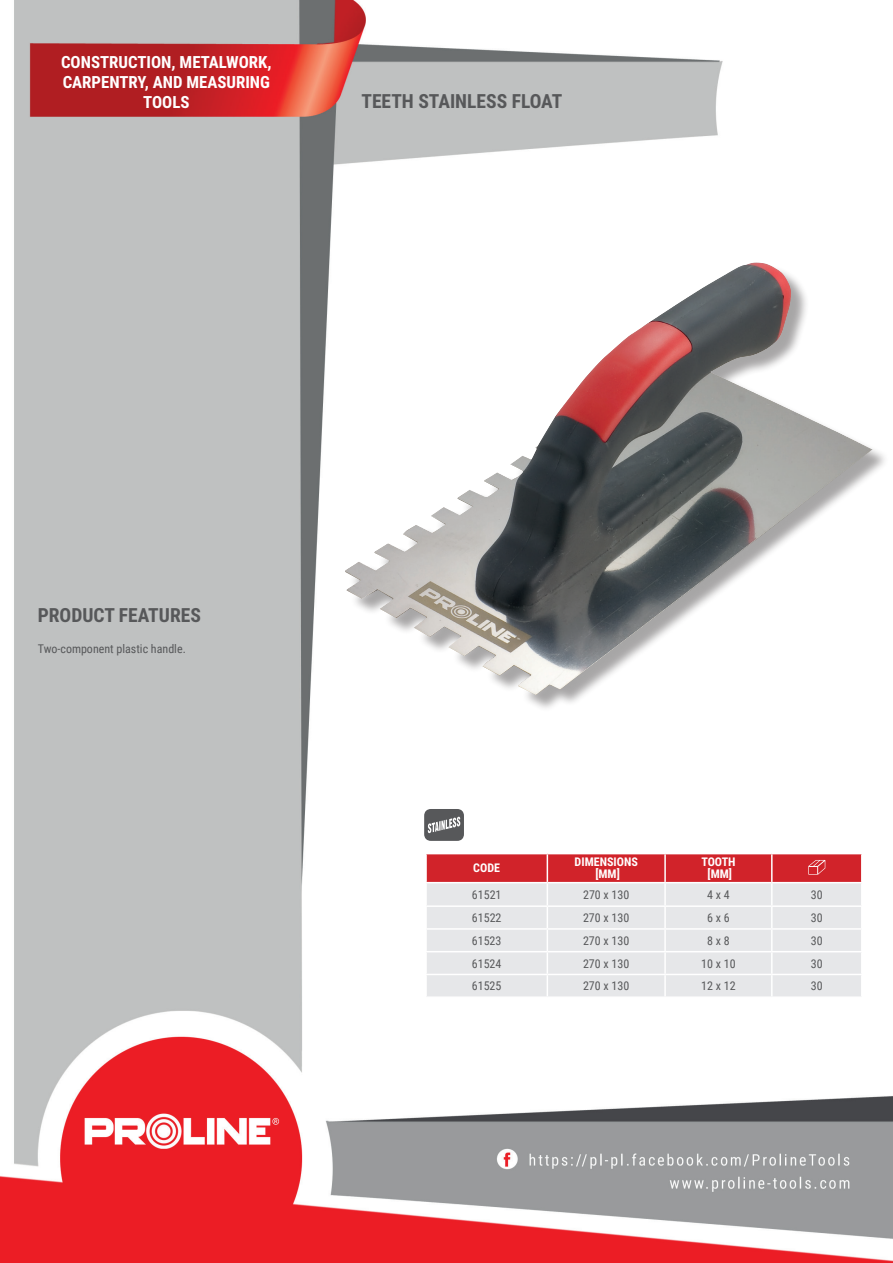
<style>
.page{position:relative;width:893px;height:1263px;background:#fff}
.page>*{position:absolute;margin:0;border:0;box-sizing:border-box;transform-origin:0 0}
.t1{font:700 19.5px "Roboto Condensed";color:#57585a}
.t2{font:700 16.8px/20.1px "Roboto Condensed";color:#fff;text-align:center}
.t3{font:12px "Roboto Condensed";color:#57585a}
.t4{font:700 12px/12px "Roboto Condensed";color:#fff;text-align:center}
</style>
<div class="page">
<img style="left:0;top:0;width:893px;height:1263px">
<div style="left:348px;top:265px;width:542px;height:448px;background:#fff"></div>
<img style="left:345px;top:263px;width:527px;height:432px">
<hr style="left:425px;top:854px;width:2px;height:28px;background:#fff">
<hr style="left:425px;top:883px;width:2px;height:22px;background:#fff">
<hr style="left:425px;top:907px;width:2px;height:21px;background:#fff">
<hr style="left:425px;top:930px;width:2px;height:21px;background:#fff">
<hr style="left:425px;top:952px;width:2px;height:22px;background:#fff">
<hr style="left:425px;top:975px;width:2px;height:21px;background:#fff">
<hr style="left:772px;top:853px;width:91px;height:1px;background:#fff">
<hr style="left:425px;top:853px;width:122px;height:1px;background:#fff">
<hr style="left:425px;top:882px;width:122px;height:1px;background:#fff">
<hr style="left:772px;top:882px;width:91px;height:1px;background:#fff">
<hr style="left:425px;top:905px;width:122px;height:2px;background:#fff">
<hr style="left:772px;top:905px;width:91px;height:2px;background:#fff">
<hr style="left:425px;top:928px;width:122px;height:2px;background:#fff">
<hr style="left:772px;top:928px;width:91px;height:2px;background:#fff">
<hr style="left:425px;top:951px;width:122px;height:1px;background:#fff">
<hr style="left:772px;top:951px;width:91px;height:1px;background:#fff">
<hr style="left:425px;top:974px;width:122px;height:1px;background:#fff">
<hr style="left:772px;top:974px;width:91px;height:1px;background:#fff">
<hr style="left:425px;top:996px;width:122px;height:2px;background:#fff">
<hr style="left:547px;top:996px;width:118px;height:2px;background:#fff">
<hr style="left:665px;top:996px;width:107px;height:2px;background:#fff">
<hr style="left:772px;top:996px;width:91px;height:2px;background:#fff">
<svg style="left:426px;top:853px;width:436px;height:143px;background:#e3c3c6"></svg>
<div style="left:424px;top:809px;width:40px;height:32px;background:#57585a;border-radius:7px"></div>
<svg style="left:428px;top:817px;width:32px;height:16px"></svg>
<h2 class="t2" style="left:61px;top:51px;width:212px">CONSTRUCTION, METALWORK,<br>CARPENTRY, AND MEASURING<br>TOOLS</h2>
<h1 class="t1" style="left:361px;top:88px;width:202px">TEETH STAINLESS FLOAT</h1>
<h1 class="t1" style="left:38px;top:601px;width:165px">PRODUCT FEATURES</h1>
<p class="t3" style="left:38px;top:640px;width:150px">Two-component plastic handle.</p>
<p class="t4" style="left:473px;top:862px;width:28px">CODE</p>
<p class="t4" style="left:575px;top:856px;width:65px">DIMENSIONS [MM]</p>
<p class="t4" style="left:701px;top:856px;width:36px">TOOTH [MM]</p>
<p class="t3" style="left:472px;top:886px;width:31px">61521</p>
<p class="t3" style="left:583px;top:886px;width:48px">270 x 130</p>
<p class="t3" style="left:707px;top:886px;width:24px">4 x 4</p>
<p class="t3" style="left:811px;top:886px;width:13px">30</p>
<p class="t3" style="left:472px;top:909px;width:31px">61522</p>
<p class="t3" style="left:583px;top:909px;width:48px">270 x 130</p>
<p class="t3" style="left:707px;top:909px;width:24px">6 x 6</p>
<p class="t3" style="left:811px;top:909px;width:13px">30</p>
<p class="t3" style="left:472px;top:932px;width:31px">61523</p>
<p class="t3" style="left:583px;top:932px;width:48px">270 x 130</p>
<p class="t3" style="left:707px;top:932px;width:24px">8 x 8</p>
<p class="t3" style="left:811px;top:932px;width:13px">30</p>
<p class="t3" style="left:472px;top:955px;width:31px">61524</p>
<p class="t3" style="left:583px;top:955px;width:48px">270 x 130</p>
<p class="t3" style="left:701px;top:955px;width:36px">10 x 10</p>
<p class="t3" style="left:811px;top:955px;width:13px">30</p>
<p class="t3" style="left:472px;top:978px;width:31px">61525</p>
<p class="t3" style="left:583px;top:978px;width:48px">270 x 130</p>
<p class="t3" style="left:701px;top:978px;width:36px">12 x 12</p>
<p class="t3" style="left:811px;top:978px;width:13px">30</p>
</div>
